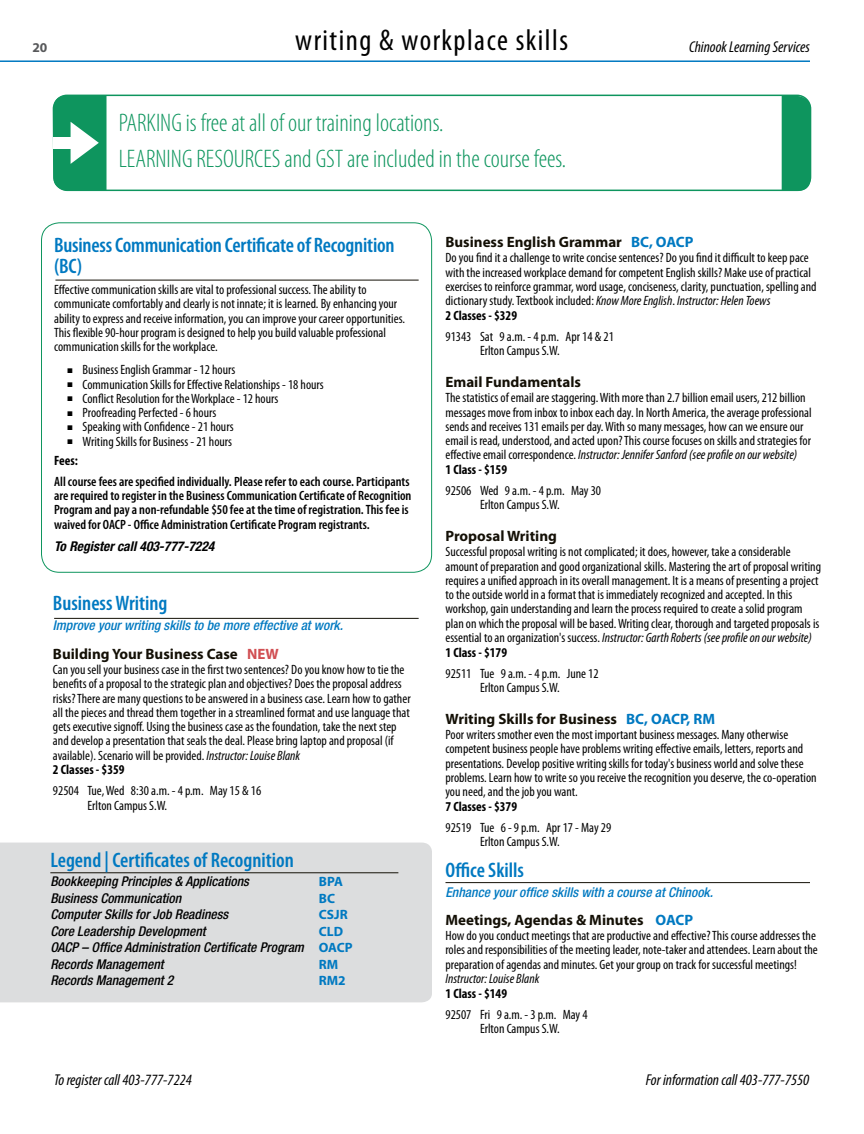
<style>
.page{position:relative;width:864px;height:1134px;background:#fff}
.page>*{position:absolute;margin:0;border:0;box-sizing:border-box;transform-origin:0 0}
.t1{font:condensed 30px "Myriad Pro";letter-spacing:.05em;color:#000}
.t2{font:300 condensed 25.5px/36px "Myriad Pro";color:#0e955e}
.t3{font:600 condensed 21px/21px "Myriad Pro";letter-spacing:-.005em;color:#0079c1}
.t4{font:italic condensed 15.75px "Myriad Pro";color:#000}
.t5{font:700 15px "Myriad Pro";color:#141006}
.t6{font:condensed 13.5px/14.4px "Myriad Pro";color:#000}
.t7{font:600 condensed 13.5px/14.2px "Myriad Pro";color:#000}
.t8{font:italic 500 condensed 13.5px/16.5px "Helvetica Neue";color:#000}
.t9{font:italic 500 condensed 13.5px "Helvetica Neue";color:#0079c1}
.t10{font:italic 700 condensed 13.5px "Helvetica Neue";color:#000}
.t11{font:700 condensed 13.5px "Myriad Pro";color:#000}
.t12{font:italic condensed 13.5px "Myriad Pro";color:#000}
.t13{font:700 13.5px "Myriad Pro";color:#0079c1}
.t14{font:700 13.5px "Myriad Pro";color:#58595b}
.s1{font-weight:700}
.s2{color:#d14f53}
.s3{font-style:italic}
.s4{font-family:"Myriad Pro";font-weight:700;font-style:normal;font-stretch:normal;color:#0079c1}
.s5{color:#0079c1}
</style>
<div class="page">
<hr style="left:0;top:60px;width:810px;height:2px;background:#0079c1">
<hr style="left:54px;top:618px;width:365px;height:1px;background:#141006">
<hr style="left:446px;top:882px;width:364px;height:1px;background:#141006">
<hr style="left:55px;top:280px;width:364px;height:1px;background:#141006">
<div style="left:782px;top:96px;width:29px;height:95px;background:#0e955e"></div>
<div style="left:53px;top:95px;width:758px;height:96px;border:2px solid #0e955e;border-radius:13px"></div>
<svg style="left:54px;top:96px;width:53px;height:95px;background:#2da273"></svg>
<div style="left:53px;top:137px;width:25px;height:11px;background:#fff"></div>
<div style="left:41px;top:222px;width:391px;height:351px;border:1px solid #0e955e;border-radius:18px"></div>
<div style="left:0;top:843px;width:432px;height:159px;background:#dcddde"></div>
<hr style="left:50px;top:872px;width:348px;height:1px;background:#141006">
<h1 class="t1" style="left:295px;top:22px;width:274px">writing &amp; workplace skills</h1>
<p class="t14" style="left:32px;top:39px;width:16px">20</p>
<p class="t4" style="left:689px;top:38px;width:122px">Chinook Learning Services</p>
<h2 class="t2" style="left:119px;top:105px;width:449px">PARKING is free at all of our training locations.<br>LEARNING RESOURCES and GST are included in the course fees.</h2>
<h3 class="t3" style="left:54px;top:234px;width:342px">Business Communication Certificate of Recognition (BC)</h3>
<p class="t6" style="left:54px;top:282px;width:352px">Effective communication skills are vital to professional success. The ability to communicate comfortably and clearly is not innate; it is learned. By enhancing your ability to express and receive information, you can improve your career opportunities.<br>This flexible 90-hour program is designed to help you build valuable professional communication skills for the workplace.</p>
<p class="t6" style="left:68px;top:362px;width:169px">■ Business English Grammar - 12 hours</p>
<p class="t6" style="left:68px;top:377px;width:258px">■ Communication Skills for Effective Relationships - 18 hours</p>
<p class="t6" style="left:68px;top:391px;width:212px">■ Conflict Resolution for the Workplace - 12 hours</p>
<p class="t6" style="left:68px;top:405px;width:150px">■ Proofreading Perfected - 6 hours</p>
<p class="t6" style="left:68px;top:419px;width:167px">■ Speaking with Confidence - 21 hours</p>
<p class="t6" style="left:54px;top:431px;width:180px;line-height:19.4px;text-indent:14px">■ Writing Skills for Business - 21 hours<br><span class="s1">Fees:</span></p>
<p class="t7" style="left:54px;top:474px;width:359px">All course fees are specified individually. Please refer to each course. Participants are required to register in the Business Communication Certificate of Recognition Program and pay a non-refundable $50 fee at the time of registration. This fee is waived for OACP - Office Administration Certificate Program registrants.</p>
<p class="t10" style="left:54px;top:538px;width:162px">To Register call 403-777-7224</p>
<h3 class="t3" style="left:53px;top:593px;width:116px">Business Writing</h3>
<p class="t9" style="left:53px;top:618px;width:292px">Improve your writing skills to be more effective at work.</p>
<p class="t5" style="left:53px;top:644px;width:227px">Building Your Business Case <span class="s2">NEW</span></p>
<p class="t6" style="left:53px;top:662px;width:359px">Can you sell your business case in the first two sentences? Do you know how to tie the benefits of a proposal to the strategic plan and objectives? Does the proposal address risks? There are many questions to be answered in a business case. Learn how to gather all the pieces and thread them together in a streamlined format and use language that gets executive signoff. Using the business case as the foundation, take the next step and develop a presentation that seals the deal. Please bring laptop and proposal (if available). Scenario will be provided. <span class="s3">Instructor: Louise Blank<br></span><span class="s1">2 Classes - $359</span></p>
<p class="t6" style="left:87px;top:784px;width:175px;text-indent:-35px">92504 Tue, Wed 8:30 a.m. - 4 p.m. May 15 &amp; 16<br>Erlton Campus S.W.</p>
<h3 class="t3" style="left:50px;top:850px;width:245px">Legend | Certificates of Recognition</h3>
<p class="t8" style="left:50px;top:873px;width:200px">Bookkeeping Principles &amp; Applications</p>
<p class="t13" style="left:319px;top:873px;width:26px">BPA</p>
<p class="t8" style="left:50px;top:889px;width:132px">Business Communication</p>
<p class="t13" style="left:319px;top:889px;width:18px">BC</p>
<p class="t8" style="left:50px;top:906px;width:179px">Computer Skills for Job Readiness</p>
<p class="t13" style="left:319px;top:906px;width:30px">CSJR</p>
<p class="t8" style="left:50px;top:922px;width:157px">Core Leadership Development</p>
<p class="t13" style="left:319px;top:922px;width:26px">CLD</p>
<p class="t8" style="left:50px;top:939px;width:304px">OACP – Office Administration Certificate Program <span class="s4">OACP<br></span>Records Management</p>
<p class="t13" style="left:319px;top:955px;width:21px">RM</p>
<p class="t8" style="left:50px;top:972px;width:125px">Records Management 2</p>
<p class="t13" style="left:319px;top:972px;width:28px">RM2</p>
<p class="t5" style="left:446px;top:232px;width:250px">Business English Grammar <span class="s5">BC, OACP</span></p>
<p class="t6" style="left:446px;top:251px;width:373px">Do you find it a challenge to write concise sentences? Do you find it difficult to keep pace with the increased workplace demand for competent English skills? Make use of practical exercises to reinforce grammar, word usage, conciseness, clarity, punctuation, spelling and dictionary study. Textbook included: <span class="s3">Know More English</span>. <span class="s3">Instructor: Helen Toews<br></span><span class="s1">2 Classes - $329</span></p>
<p class="t6" style="left:480px;top:329px;width:135px;text-indent:-35px">91343 Sat 9 a.m. - 4 p.m. Apr 14 &amp; 21<br>Erlton Campus S.W.</p>
<p class="t5" style="left:446px;top:372px;width:137px">Email Fundamentals</p>
<p class="t6" style="left:446px;top:390px;width:368px">The statistics of email are staggering. With more than 2.7 billion email users, 212 billion messages move from inbox to inbox each day. In North America, the average professional sends and receives 131 emails per day. With so many messages, how can we ensure our email is read, understood, and acted upon? This course focuses on skills and strategies for effective email correspondence. <span class="s3">Instructor: Jennifer Sanford (see profile on our website)<br></span><span class="s1">1 Class - $159</span></p>
<p class="t6" style="left:446px;top:483px;width:157px;text-align:center">92506 Wed 9 a.m. - 4 p.m. May 30<br>Erlton Campus S.W.</p>
<p class="t5" style="left:446px;top:526px;width:113px">Proposal Writing</p>
<p class="t6" style="left:446px;top:545px;width:377px">Successful proposal writing is not complicated; it does, however, take a considerable amount of preparation and good organizational skills. Mastering the art of proposal writing requires a unified approach in its overall management. It is a means of presenting a project to the outside world in a format that is immediately recognized and accepted. In this workshop, gain understanding and learn the process required to create a solid program plan on which the proposal will be based. Writing clear, thorough and targeted proposals is essential to an organization's success. <span class="s3">Instructor: Garth Roberts (see profile on our website)<br></span><span class="s1">1 Class - $179</span></p>
<p class="t6" style="left:446px;top:666px;width:155px;text-align:center">92511 Tue 9 a.m. - 4 p.m. June 12<br>Erlton Campus S.W.</p>
<p class="t5" style="left:446px;top:709px;width:271px">Writing Skills for Business <span class="s5">BC, OACP, RM</span></p>
<p class="t6" style="left:446px;top:727px;width:373px">Poor writers smother even the most important business messages. Many otherwise competent business people have problems writing effective emails, letters, reports and presentations. Develop positive writing skills for today's business world and solve these problems. Learn how to write so you receive the recognition you deserve, the co-operation you need, and the job you want.</p>
<p class="t11" style="left:446px;top:798px;width:73px">7 Classes - $379</p>
<p class="t6" style="left:480px;top:820px;width:133px;text-indent:-35px">92519 Tue 6 - 9 p.m. Apr 17 - May 29<br>Erlton Campus S.W.</p>
<h3 class="t3" style="left:446px;top:860px;width:80px">Office Skills</h3>
<p class="t9" style="left:446px;top:884px;width:269px">Enhance your office skills with a course at Chinook.</p>
<p class="t5" style="left:446px;top:910px;width:249px">Meetings, Agendas &amp; Minutes <span class="s5">OACP</span></p>
<p class="t6" style="left:446px;top:928px;width:374px">How do you conduct meetings that are productive and effective? This course addresses the roles and responsibilities of the meeting leader, note-taker and attendees. Learn about the preparation of agendas and minutes. Get your group on track for successful meetings!</p>
<p class="t12" style="left:446px;top:970px;width:95px">Instructor: Louise Blank</p>
<p class="t11" style="left:446px;top:985px;width:63px">1 Class - $149</p>
<p class="t6" style="left:446px;top:1007px;width:144px;text-align:center">92507 Fri 9 a.m. - 3 p.m. May 4<br>Erlton Campus S.W.</p>
<p class="t4" style="left:54px;top:1070px;width:139px">To register call 403-777-7224</p>
<p class="t4" style="left:646px;top:1070px;width:165px">For information call 403-777-7550</p>
</div>
